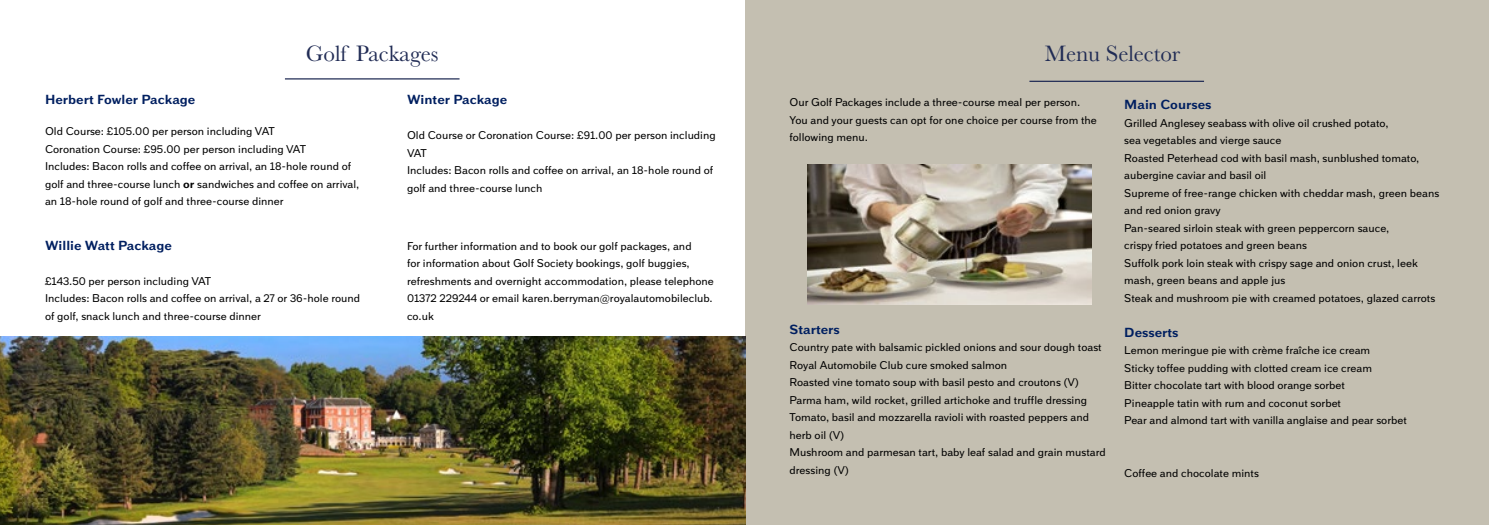
<style>
.page{position:relative;width:1489px;height:525px;background:#fff}
.page>*{position:absolute;margin:0;border:0;box-sizing:border-box;transform-origin:0 0}
.t1{font:23.12px "Baskerville";letter-spacing:-.005em;color:#212c55}
.t2{font:700 13.12px "Armitage";color:#001f60}
.t3{font:11.25px/17.5px "Armitage";color:#000}
.s1{font-weight:700}
</style>
<div class="page">
<hr style="left:285px;top:78px;width:174px;height:1px;background:#212c55">
<div style="left:745px;top:0;width:743px;height:524px;background:#c4bfb1"></div>
<img style="left:0;top:336px;width:745px;height:188px">
<hr style="left:1029px;top:81px;width:174px;height:1px;background:#212c55">
<img style="left:807px;top:164px;width:284px;height:141px">
<h1 class="t1" style="left:306px;top:38px;width:134px">Golf Packages</h1>
<p class="t2" style="left:45px;top:92px;width:152px">Herbert Fowler Package</p>
<p class="t3" style="left:45px;top:122px;width:316px">Old Course: £105.00 per person including VAT<br>Coronation Course: £95.00 per person including VAT<br>Includes: Bacon rolls and coffee on arrival, an 18-hole round of golf and three-course lunch <span class="s1">or</span> sandwiches and coffee on arrival, an 18-hole round of golf and three-course dinner</p>
<p class="t2" style="left:45px;top:237px;width:128px">Willie Watt Package</p>
<p class="t3" style="left:45px;top:272px;width:317px">£143.50 per person including VAT<br>Includes: Bacon rolls and coffee on arrival, a 27 or 36-hole round of golf, snack lunch and three-course dinner</p>
<p class="t2" style="left:407px;top:92px;width:102px">Winter Package</p>
<p class="t3" style="left:407px;top:126px;width:310px">Old Course or Coronation Course: £91.00 per person including VAT<br>Includes: Bacon rolls and coffee on arrival, an 18-hole round of golf and three-course lunch</p>
<p class="t3" style="left:407px;top:237px;width:308px">For further information and to book our golf packages, and<br>for information about Golf Society bookings, golf buggies, refreshments and overnight accommodation, please telephone 01372 229244 or email karen.berryman@royalautomobileclub. co.uk</p>
<h1 class="t1" style="left:1044px;top:38px;width:137px">Menu Selector</h1>
<p class="t3" style="left:789px;top:93px;width:309px">Our Golf Packages include a three-course meal per person.<br>You and your guests can opt for one choice per course from the following menu.</p>
<p class="t2" style="left:1124px;top:97px;width:89px">Main Courses</p>
<p class="t3" style="left:1124px;top:113px;width:316px">Grilled Anglesey seabass with olive oil crushed potato,<br>sea vegetables and vierge sauce<br>Roasted Peterhead cod with basil mash, sunblushed tomato, aubergine caviar and basil oil<br>Supreme of free-range chicken with cheddar mash, green beans and red onion gravy<br>Pan-seared sirloin steak with green peppercorn sauce,<br>crispy fried potatoes and green beans<br>Suffolk pork loin steak with crispy sage and onion crust, leek mash, green beans and apple jus<br>Steak and mushroom pie with creamed potatoes, glazed carrots</p>
<p class="t2" style="left:1124px;top:324px;width:56px">Desserts</p>
<p class="t3" style="left:1124px;top:341px;width:284px">Lemon meringue pie with crème fraîche ice cream<br>Sticky toffee pudding with clotted cream ice cream<br>Bitter chocolate tart with blood orange sorbet<br>Pineapple tatin with rum and coconut sorbet<br>Pear and almond tart with vanilla anglaise and pear sorbet</p>
<p class="t2" style="left:789px;top:321px;width:52px">Starters</p>
<p class="t3" style="left:789px;top:338px;width:318px">Country pate with balsamic pickled onions and sour dough toast Royal Automobile Club cure smoked salmon<br>Roasted vine tomato soup with basil pesto and croutons (V)<br>Parma ham, wild rocket, grilled artichoke and truffle dressing Tomato, basil and mozzarella ravioli with roasted peppers and herb oil (V)<br>Mushroom and parmesan tart, baby leaf salad and grain mustard dressing (V)</p>
<p class="t3" style="left:1124px;top:464px;width:136px">Coffee and chocolate mints</p>
</div>
